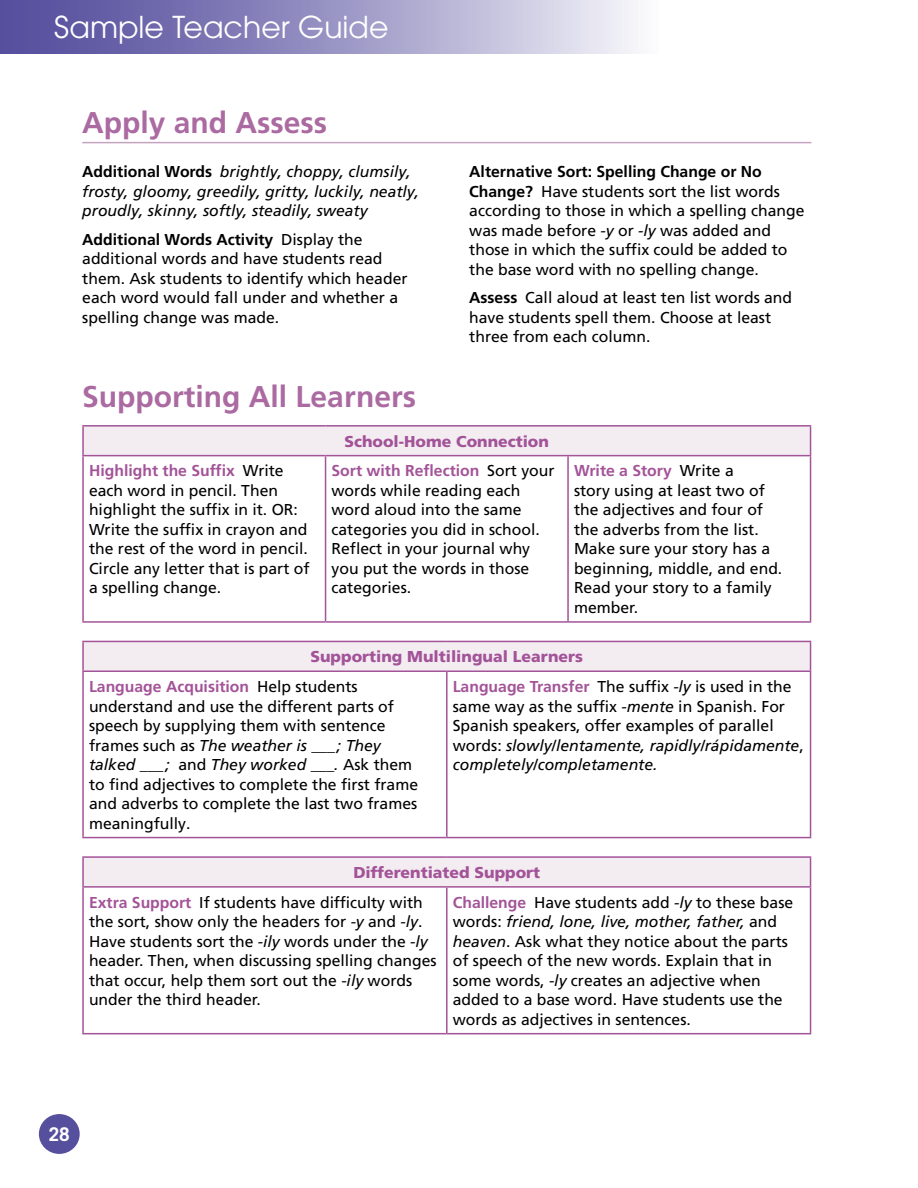
<style>
.page{position:relative;width:918px;height:1188px;background:#fff}
.page>*{position:absolute;margin:0;border:0;box-sizing:border-box;transform-origin:0 0}
.t1{font:700 30px "Frutiger LT Com";color:#ab6aa1}
.t2{font:30px "ITC Avant Garde W1 G";color:#fff}
.t3{font:700 18.9px "Trade Gothic LT Pro";color:#fff}
.t4{font:15.75px/19.5px "Frutiger LT Com";color:#000}
.t5{font:italic 15.75px/19.5px "Frutiger LT Com";color:#000}
.t6{font:900 15.75px/29.8px "Frutiger LT Com";color:#a35398}
.s1{font-weight:700;font-style:normal}
.s2{font-weight:700}
.s3{font-style:italic}
.s4{font-weight:700;color:#a35398}
.s5{font-weight:400;color:#000}
.s6{font-weight:900;color:#a35398}
</style>
<div class="page">
<div style="left:83px;top:426px;width:728px;height:30px;background:#f3edf2"></div>
<svg style="left:84px;top:456px;width:726px;height:165px"></svg>
<svg style="left:810px;top:427px;width:1px;height:28px"></svg>
<hr style="left:82px;top:425px;width:244px;height:2px;background:#a35398">
<hr style="left:82px;top:427px;width:2px;height:28px;background:#a35398">
<hr style="left:326px;top:425px;width:242px;height:2px;background:#a35398">
<hr style="left:568px;top:425px;width:243px;height:2px;background:#a35398">
<hr style="left:82px;top:455px;width:244px;height:1px;background:#a35398">
<hr style="left:82px;top:456px;width:2px;height:165px;background:#a35398">
<hr style="left:326px;top:455px;width:242px;height:1px;background:#a35398">
<hr style="left:325px;top:456px;width:1px;height:165px;background:#a35398">
<hr style="left:568px;top:455px;width:243px;height:1px;background:#a35398">
<hr style="left:567px;top:456px;width:2px;height:165px;background:#a35398">
<hr style="left:810px;top:456px;width:1px;height:165px;background:#a35398">
<hr style="left:82px;top:621px;width:244px;height:2px;background:#a35398">
<hr style="left:326px;top:621px;width:242px;height:2px;background:#a35398">
<hr style="left:568px;top:621px;width:243px;height:2px;background:#a35398">
<div style="left:83px;top:641px;width:728px;height:30px;background:#f3edf2"></div>
<svg style="left:84px;top:672px;width:726px;height:165px"></svg>
<hr style="left:82px;top:672px;width:2px;height:165px;background:#a35398">
<hr style="left:446px;top:672px;width:2px;height:165px;background:#a35398">
<hr style="left:810px;top:672px;width:1px;height:165px;background:#a35398">
<hr style="left:82px;top:837px;width:365px;height:1px;background:#a35398">
<hr style="left:447px;top:837px;width:364px;height:1px;background:#a35398">
<hr style="left:82px;top:641px;width:365px;height:1px;background:#a35398">
<hr style="left:82px;top:642px;width:2px;height:29px;background:#a35398">
<hr style="left:447px;top:641px;width:364px;height:1px;background:#a35398">
<hr style="left:82px;top:671px;width:365px;height:1px;background:#a35398">
<hr style="left:447px;top:671px;width:364px;height:1px;background:#a35398">
<svg style="left:810px;top:642px;width:1px;height:29px"></svg>
<div style="left:83px;top:857px;width:728px;height:30px;background:#f3edf2"></div>
<svg style="left:84px;top:888px;width:726px;height:145px"></svg>
<svg style="left:810px;top:858px;width:1px;height:28px"></svg>
<hr style="left:82px;top:856px;width:365px;height:2px;background:#a35398">
<hr style="left:82px;top:858px;width:2px;height:28px;background:#a35398">
<hr style="left:447px;top:856px;width:364px;height:2px;background:#a35398">
<hr style="left:82px;top:886px;width:365px;height:2px;background:#a35398">
<hr style="left:82px;top:888px;width:2px;height:145px;background:#a35398">
<hr style="left:447px;top:886px;width:364px;height:2px;background:#a35398">
<hr style="left:446px;top:888px;width:2px;height:145px;background:#a35398">
<hr style="left:810px;top:888px;width:1px;height:145px;background:#a35398">
<hr style="left:82px;top:1033px;width:365px;height:1px;background:#a35398">
<hr style="left:447px;top:1033px;width:364px;height:1px;background:#a35398">
<hr style="left:82px;top:142px;width:729px;height:1px;background:#c5a2bf">
<div style="left:39px;top:1114px;width:41px;height:40px;background:#564f9e;border-radius:50%"></div>
<div style="left:0;top:0;width:659px;height:54px;background:linear-gradient(to right,#484096,#f3f2f8)"></div>
<h1 class="t2" style="left:54px;top:8px;width:336px">Sample Teacher Guide</h1>
<h1 class="t1" style="left:82px;top:104px;width:246px">Apply and Assess</h1>
<p class="t5" style="left:82px;top:162px;width:338px"><span class="s1">Additional Words</span> brightly, choppy, clumsily, frosty, gloomy, greedily, gritty, luckily, neatly, proudly, skinny, softly, steadily, sweaty</p>
<p class="t4" style="left:82px;top:229px;width:327px"><span class="s2">Additional Words Activity</span> Display the additional words and have students read them. Ask students to identify which header each word would fall under and whether a spelling change was made.</p>
<p class="t4" style="left:469px;top:162px;width:337px"><span class="s2">Alternative Sort: Spelling Change or No Change?</span> Have students sort the list words according to those in which a spelling change was made before <span class="s3">-y</span> or <span class="s3">-ly</span> was added and those in which the suffix could be added to the base word with no spelling change.</p>
<p class="t4" style="left:469px;top:288px;width:324px"><span class="s2">Assess</span> Call aloud at least ten list words and have students spell them. Choose at least three from each column.</p>
<h1 class="t1" style="left:82px;top:378px;width:335px">Supporting All Learners</h1>
<p class="t6" style="left:345px;top:426px;width:206px">School-Home Connection</p>
<p class="t4" style="left:89px;top:461px;width:222px"><span class="s4">Highlight the Suffix</span> Write each word in pencil. Then highlight the suffix in it. OR:<br>Write the suffix in crayon and the rest of the word in pencil.<br>Circle any letter that is part of a spelling change.</p>
<p class="t4" style="left:332px;top:461px;width:225px"><span class="s4">Sort with Reflection</span> Sort your words while reading each word aloud into the same categories you did in school.<br>Reflect in your journal why you put the words in those categories.</p>
<p class="t4" style="left:574px;top:461px;width:210px"><span class="s4">Write a Story</span> Write a<br>story using at least two of the adjectives and four of the adverbs from the list.<br>Make sure your story has a beginning, middle, and end.<br>Read your story to a family member.</p>
<p class="t6" style="left:89px;top:642px;width:496px;text-indent:221px">Supporting Multilingual Learners<br><span class="s2">Language Acquisition</span> <span class="s5">Help students</span></p>
<p class="t4" style="left:89px;top:696px;width:331px">understand and use the different parts of speech by supplying them with sentence frames such as <span class="s3">The weather is ___ ; They talked ___ ;</span> and <span class="s3">They worked ___.</span> Ask them to find adjectives to complete the first frame and adverbs to complete the last two frames meaningfully.</p>
<p class="t4" style="left:453px;top:677px;width:352px"><span class="s4">Language Transfer</span> The suffix <span class="s3">-ly</span> is used in the same way as the suffix <span class="s3">-mente</span> in Spanish. For Spanish speakers, offer examples of parallel words: <span class="s3">slowly/lentamente, rapidly/rápidamente</span>, <span class="s3">completely/completamente.</span></p>
<p class="t4" style="left:89px;top:857px;width:453px;line-height:29.8px;text-indent:264px"><span class="s6">Differentiated Support<br></span><span class="s4">Extra Support</span> If students have difficulty with</p>
<p class="t4" style="left:89px;top:912px;width:349px">the sort, show only the headers for <span class="s3">-y</span> and <span class="s3">-ly</span>.<br>Have students sort the <span class="s3">-ily</span> words under the <span class="s3">-ly </span>header. Then, when discussing spelling changes that occur, help them sort out the <span class="s3">-ily</span> words under the third header.</p>
<p class="t4" style="left:453px;top:892px;width:342px"><span class="s4">Challenge</span> Have students add <span class="s3">-ly</span> to these base words: <span class="s3">friend, lone, live, mother, father,</span> and <span class="s3">heaven</span>. Ask what they notice about the parts of speech of the new words. Explain that in some words, <span class="s3">-ly</span> creates an adjective when added to a base word. Have students use the words as adjectives in sentences.</p>
<p class="t3" style="left:49px;top:1122px;width:23px">28</p>
</div>
